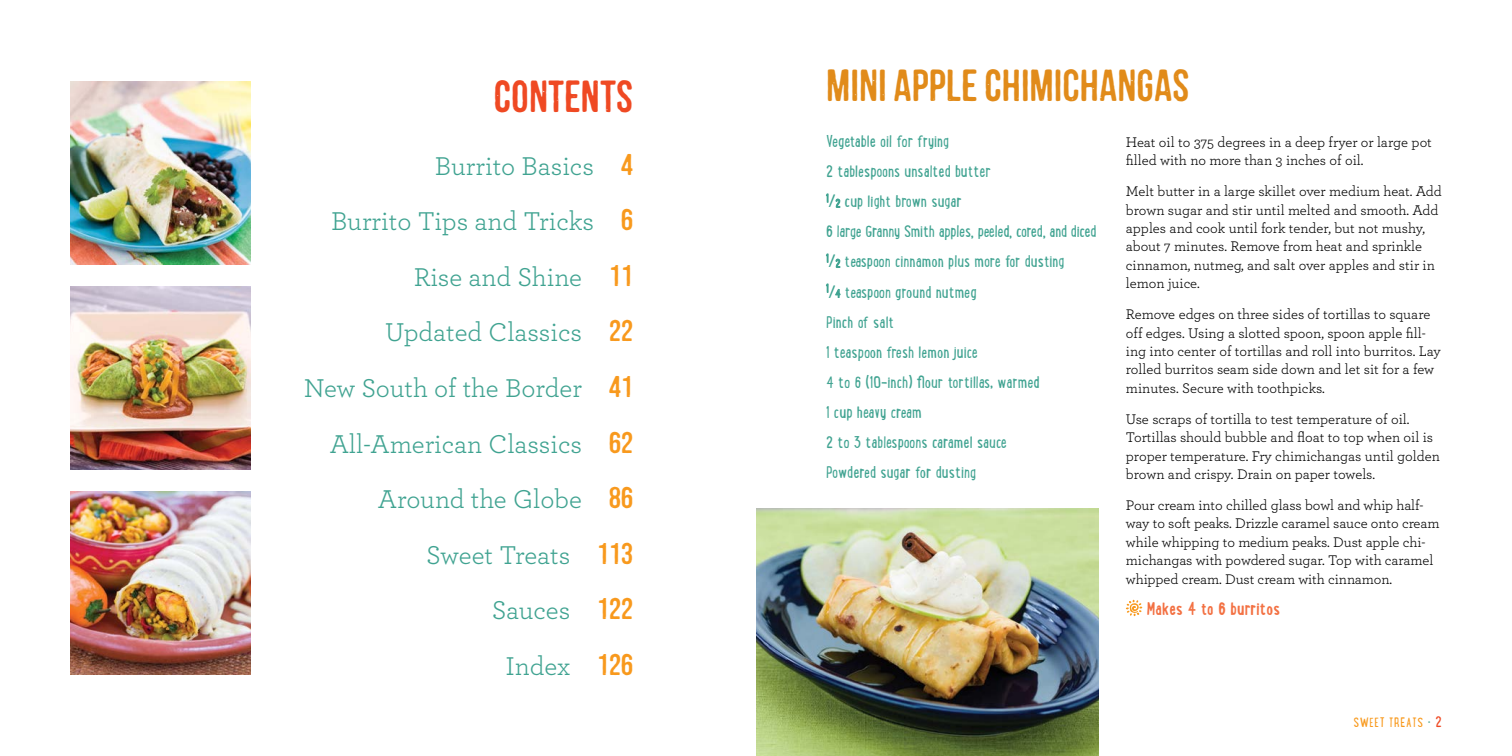
<style>
.page{position:relative;width:1512px;height:756px;background:#fff}
.page>*{position:absolute;margin:0;border:0;box-sizing:border-box;transform-origin:0 0}
.t1{font:45px "Mocha Mattari";color:#e18b1a}
.t2{font:45px "Mocha Mattari";color:#ef4923}
.t3{font:27px/55.5px "Archer";color:#40a391;text-align:right}
.t4{font:700 18px "Lunch Box";color:#f37143}
.t5{font:16.5px/30px "Lunch Box";color:#40a391}
.t6{font:14.7px/18.3px "Archer";color:#000}
.t7{font:13.2px "Lunch Box";letter-spacing:.05em;color:#f8991d}
.s1{font-family:"Mocha Mattari";font-size:30px;color:#f8991d}
.s2{font-size:17.7px}
.s3{font-size:11.55px}
.s4{font-weight:700;font-size:23.7px}
.s5{font-size:13.5px;color:#40a391}
.s6{font-size:15px;color:#ef4923}
</style>
<div class="page">
<img style="left:70px;top:81px;width:180px;height:183px">
<img style="left:70px;top:492px;width:180px;height:183px">
<img style="left:70px;top:286px;width:180px;height:183px">
<img style="left:756px;top:509px;width:343px;height:247px">
<svg style="left:1126px;top:600px;width:16px;height:16px"></svg>
<svg style="left:826px;top:194px;width:2px;height:8px"></svg>
<svg style="left:836px;top:199px;width:4px;height:9px"></svg>
<svg style="left:826px;top:254px;width:2px;height:8px"></svg>
<svg style="left:836px;top:259px;width:4px;height:9px"></svg>
<svg style="left:826px;top:284px;width:2px;height:8px"></svg>
<svg style="left:836px;top:289px;width:4px;height:9px"></svg>
<h1 class="t2" style="left:494px;top:72px;width:140px">CONTENTS</h1>
<h2 class="t3" style="left:304px;top:137px;width:331px">Burrito Basics <span class="s1">4<br></span>Burrito Tips and Tricks <span class="s1">6<br></span>Rise and Shine <span class="s1">11<br></span>Updated Classics <span class="s1">22<br></span>New South of the Border <span class="s1">41<br></span>All-American Classics <span class="s1">62<br></span>Around the Globe <span class="s1">86<br></span>Sweet Treats <span class="s1">113<br></span>Sauces <span class="s1">122<br></span>Index <span class="s1">126</span></h2>
<h1 class="t1" style="left:826px;top:60px;width:365px">MINI APPLE CHIMICHANGAS</h1>
<p class="t5" style="left:826px;top:126px;width:272px">Vegetable oil for frying<br>2 tablespoons unsalted butter<br><sup>1</sup><span class="s2">⁄</span><span class="s3">2</span> cup light brown sugar<br>6 large Granny Smith apples<span class="s4">,</span> peeled<span class="s4">,</span> cored<span class="s4">,</span> and diced<br><sup>1</sup><span class="s2">⁄</span><span class="s3">2</span> teaspoon cinnamon plus more for dusting<br><sup>1</sup><span class="s2">⁄</span><span class="s3">4</span> teaspoon ground nutmeg<br>Pinch of salt<br>1 teaspoon fresh lemon juice<br>4 to 6 (10-inch) flour tortillas<span class="s4">,</span> warmed<br>1 cup heavy cream<br>2 to 3 tablespoons caramel sauce<br>Powdered sugar for dusting</p>
<p class="t6" style="left:1126px;top:132px;width:308px">Heat oil to 375 degrees in a deep fryer or large pot filled with no more than 3 inches of oil.</p>
<p class="t6" style="left:1126px;top:182px;width:317px">Melt butter in a large skillet over medium heat. Add brown sugar and stir until melted and smooth. Add apples and cook until fork tender, but not mushy, about 7 minutes. Remove from heat and sprinkle cinnamon, nutmeg, and salt over apples and stir in lemon juice.</p>
<p class="t6" style="left:1126px;top:305px;width:317px">Remove edges on three sides of tortillas to square off edges. Using a slotted spoon, spoon apple fill&shy;ing into center of tortillas and roll into burritos. Lay rolled burritos seam side down and let sit for a few minutes. Secure with toothpicks.</p>
<p class="t6" style="left:1126px;top:409px;width:316px">Use scraps of tortilla to test temperature of oil.<br>Tortillas should bubble and float to top when oil is proper temperature. Fry chimichangas until golden brown and crispy. Drain on paper towels.</p>
<p class="t6" style="left:1126px;top:496px;width:315px">Pour cream into chilled glass bowl and whip half&shy;way to soft peaks. Drizzle caramel sauce onto cream while whipping to medium peaks. Dust apple chi&shy;michangas with powdered sugar. Top with caramel whipped cream. Dust cream with cinnamon.</p>
<p class="t4" style="left:1147px;top:595px;width:135px">Makes 4 to 6 burritos</p>
<p class="t7" style="left:1353px;top:712px;width:90px">SWEET TREATS <span class="s5">•</span> <span class="s6">2</span></p>
</div>
